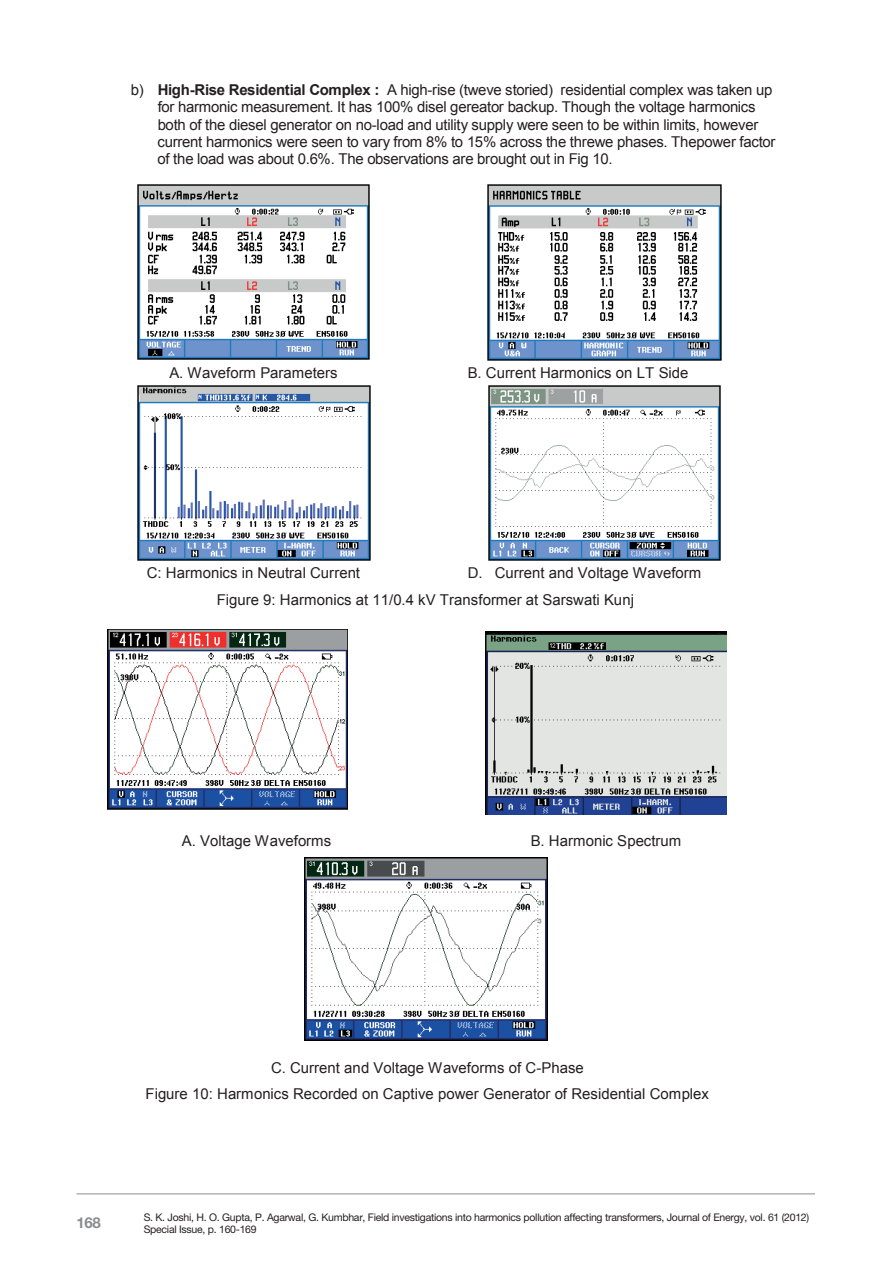
<style>
.page{position:relative;width:893px;height:1263px;background:#fff}
.page>*{position:absolute;margin:0;border:0;box-sizing:border-box;transform-origin:0 0}
.t1{font:15px/17.2px "Arial";letter-spacing:-.005em;color:#231f20}
.t2{font:700 15px "MH Helvetica";color:#8a8c8f}
.t3{font:10.5px/12px "MH Helvetica";letter-spacing:-.025em;color:#231f20}
.s1{font-weight:700}
</style>
<div class="page">
<hr style="left:77px;top:1193px;width:738px;height:1px;background:#8a8c8f">
<img style="left:137px;top:184px;width:233px;height:176px">
<img style="left:487px;top:184px;width:235px;height:177px">
<img style="left:137px;top:385px;width:234px;height:176px">
<img style="left:488px;top:385px;width:233px;height:176px">
<img style="left:107px;top:629px;width:240px;height:181px">
<img style="left:485px;top:631px;width:241px;height:183px">
<img style="left:305px;top:858px;width:243px;height:182px">
<p class="t1" style="left:158px;top:81px;width:619px;text-indent:-27px">b) <span class="s1">High-Rise Residential Complex :</span> A high-rise (tweve storied) residential complex was taken up for harmonic measurement. It has 100% disel gereator backup. Though the voltage harmonics both of the diesel generator on no-load and utility supply were seen to be within limits, however current harmonics were seen to vary from 8% to 15% across the threwe phases. Thepower factor of the load was about 0.6%. The observations are brought out in Fig 10.</p>
<p class="t1" style="left:169px;top:364px;width:170px">A. Waveform Parameters</p>
<p class="t1" style="left:468px;top:364px;width:222px">B. Current Harmonics on LT Side</p>
<p class="t1" style="left:147px;top:565px;width:215px">C: Harmonics in Neutral Current</p>
<p class="t1" style="left:217px;top:560px;width:486px;line-height:26.2px;text-indent:251px">D. Current and Voltage Waveform<br>Figure 9: Harmonics at 11/0.4 kV Transformer at Sarswati Kunj</p>
<p class="t1" style="left:182px;top:832px;width:151px">A. Voltage Waveforms</p>
<p class="t1" style="left:531px;top:832px;width:152px">B. Harmonic Spectrum</p>
<p class="t1" style="left:146px;top:1054px;width:565px;line-height:26.2px;text-align:center">C. Current and Voltage Waveforms of C-Phase<br>Figure 10: Harmonics Recorded on Captive power Generator of Residential Complex</p>
<p class="t2" style="left:77px;top:1213px;width:26px">168</p>
<p class="t3" style="left:144px;top:1211px;width:667px">S. K. Joshi, H. O. Gupta, P. Agarwal, G. Kumbhar, Field investigations into harmonics pollution affecting transformers, Journal of Energy, vol. 61 (2012)<br>Special Issue, p. 160-169</p>
</div>
